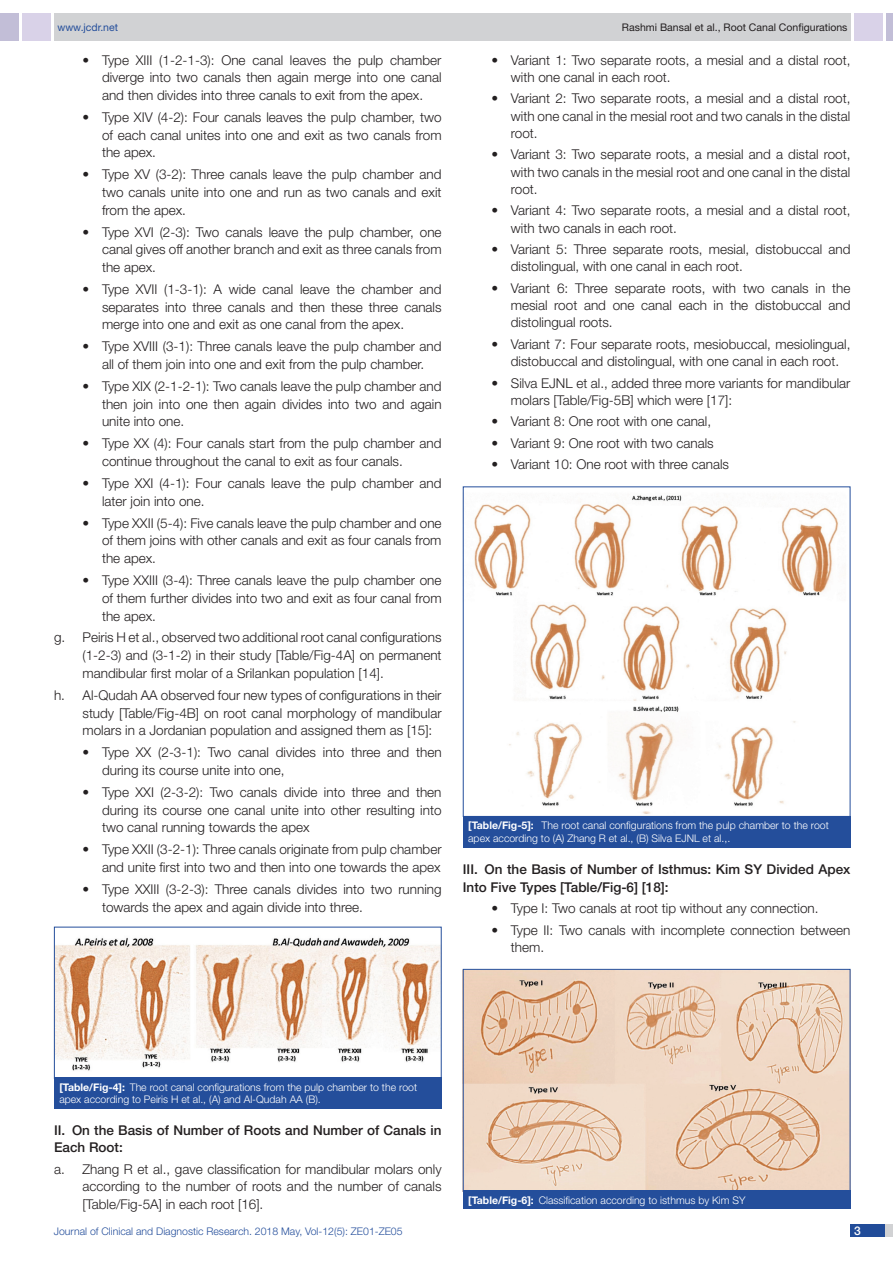
<style>
.page{position:relative;width:893px;height:1263px;background:#fff}
.page>*{position:absolute;margin:0;border:0;box-sizing:border-box;transform-origin:0 0}
.Bullet__sub{font:300 13.5px/17.7px "Helvetica Neue";color:#231f20;text-align:justify}
.Bullet_list{font:300 13.5px/17.7px "Helvetica Neue";color:#231f20;text-align:justify}
.Body_text{font:500 13.5px/17.2px "Helvetica Neue";color:#231f20}
.t1{font:500 12px "Helvetica Neue";color:#fff}
.TABLE_FIG{font:300 10.5px/12.6px "Helvetica Neue";color:#fff}
.t2{font:300 10.5px "Helvetica Neue";color:#244e9b}
.t3{font:10.5px "Helvetica Neue";color:#231f20}
.t4{font:10.5px "Helvetica Neue";color:#244e9b}
.s1{font-weight:500}
.s2{font-weight:700}
</style>
<div class="page">
<div style="left:54px;top:13px;width:796px;height:28px;background:#d1d2d4"></div>
<div style="left:0;top:13px;width:19px;height:28px;background:#c2bed7"></div>
<div style="left:22px;top:13px;width:29px;height:28px;background:#d9d2e8"></div>
<div style="left:886px;top:13px;width:7px;height:28px;background:#c2bed7"></div>
<div style="left:854px;top:13px;width:29px;height:28px;background:#d9d2e8"></div>
<div style="left:850px;top:1224px;width:43px;height:13px;background:#d1d2d4"></div>
<div style="left:850px;top:1224px;width:35px;height:13px;background:#214c99"></div>
<img style="left:56px;top:937px;width:384px;height:134px">
<div style="left:54px;top:927px;width:388px;height:152px;border:1px solid #244e9b"></div>
<div style="left:54px;top:1077px;width:388px;height:32px;background:#244e9b"></div>
<img style="left:474px;top:495px;width:365px;height:319px">
<div style="left:463px;top:816px;width:387px;height:31px;background:#244e9b"></div>
<img style="left:465px;top:971px;width:383px;height:219px">
<div style="left:463px;top:1190px;width:387px;height:19px;background:#244e9b"></div>
<p class="t4" style="left:57px;top:21px;width:62px">www.jcdr.net</p>
<p class="t3" style="left:622px;top:21px;width:227px">Rashmi Bansal et al., Root Canal Configurations</p>
<p class="Bullet__sub" style="left:102px;top:51px;width:341px;text-indent:-20px"><span class="s1">•</span> Type XIII (1-2-1-3): One canal leaves the pulp chamber diverge into two canals then again merge into one canal and then divides into three canals to exit from the apex.</p>
<p class="Bullet__sub" style="left:102px;top:108px;width:341px;text-indent:-20px"><span class="s1">•</span> Type XIV (4-2): Four canals leaves the pulp chamber, two of each canal unites into one and exit as two canals from the apex.</p>
<p class="Bullet__sub" style="left:102px;top:165px;width:341px;text-indent:-20px"><span class="s1">•</span> Type XV (3-2): Three canals leave the pulp chamber and two canals unite into one and run as two canals and exit from the apex.</p>
<p class="Bullet__sub" style="left:102px;top:223px;width:341px;text-indent:-20px"><span class="s1">•</span> Type XVI (2-3): Two canals leave the pulp chamber, one canal gives off another branch and exit as three canals from the apex.</p>
<p class="Bullet__sub" style="left:102px;top:280px;width:341px;text-indent:-20px"><span class="s1">•</span> Type XVII (1-3-1): A wide canal leave the chamber and separates into three canals and then these three canals merge into one and exit as one canal from the apex.</p>
<p class="Bullet__sub" style="left:82px;top:337px;width:361px;text-align:center"><span class="s1">•</span> Type XVIII (3-1): Three canals leave the pulp chamber and all of them join into one and exit from the pulp chamber.</p>
<p class="Bullet__sub" style="left:102px;top:377px;width:341px;text-indent:-20px"><span class="s1">•</span> Type XIX (2-1-2-1): Two canals leave the pulp chamber and then join into one then again divides into two and again unite into one.</p>
<p class="Bullet__sub" style="left:102px;top:434px;width:341px;text-indent:-20px"><span class="s1">•</span> Type XX (4): Four canals start from the pulp chamber and continue throughout the canal to exit as four canals.</p>
<p class="Bullet__sub" style="left:102px;top:474px;width:341px;text-indent:-20px"><span class="s1">•</span> Type XXI (4-1): Four canals leave the pulp chamber and later join into one.</p>
<p class="Bullet__sub" style="left:102px;top:514px;width:341px;text-indent:-20px"><span class="s1">•</span> Type XXII (5-4): Five canals leave the pulp chamber and one of them joins with other canals and exit as four canals from the apex.</p>
<p class="Bullet__sub" style="left:102px;top:571px;width:341px;text-indent:-20px"><span class="s1">•</span> Type XXIII (3-4): Three canals leave the pulp chamber one of them further divides into two and exit as four canal from the apex.</p>
<p class="Bullet_list" style="left:82px;top:628px;width:361px;text-indent:-28px">g. Peiris H et al., observed two additional root canal configurations (1-2-3) and (3-1-2) in their study [Table/Fig-4A] on permanent mandibular first molar of a Srilankan population [14].</p>
<p class="Bullet_list" style="left:82px;top:686px;width:361px;text-indent:-28px">h. Al-Qudah AA observed four new types of configurations in their study [Table/Fig-4B] on root canal morphology of mandibular molars in a Jordanian population and assigned them as [15]:</p>
<p class="Bullet__sub" style="left:102px;top:743px;width:341px;text-indent:-20px"><span class="s1">•</span> Type XX (2-3-1): Two canal divides into three and then during its course unite into one,</p>
<p class="Bullet__sub" style="left:102px;top:783px;width:341px;text-indent:-20px"><span class="s1">•</span> Type XXI (2-3-2): Two canals divide into three and then during its course one canal unite into other resulting into two canal running towards the apex</p>
<p class="Bullet__sub" style="left:82px;top:840px;width:361px;text-align:right"><span class="s1">•</span> Type XXII (3-2-1): Three canals originate from pulp chamber and unite first into two and then into one towards the apex</p>
<p class="Bullet__sub" style="left:102px;top:880px;width:341px;text-indent:-20px"><span class="s1">•</span> Type XXIII (3-2-3): Three canals divides into two running towards the apex and again divide into three.</p>
<p class="Bullet__sub" style="left:511px;top:51px;width:341px;line-height:17.2px;text-indent:-20px"><span class="s1">•</span> Variant 1: Two separate roots, a mesial and a distal root, with one canal in each root.</p>
<p class="Bullet__sub" style="left:511px;top:90px;width:341px;line-height:17.2px;text-indent:-20px"><span class="s1">•</span> Variant 2: Two separate roots, a mesial and a distal root, with one canal in the mesial root and two canals in the distal root.</p>
<p class="Bullet__sub" style="left:511px;top:146px;width:341px;line-height:17.2px;text-indent:-20px"><span class="s1">•</span> Variant 3: Two separate roots, a mesial and a distal root, with two canals in the mesial root and one canal in the distal root.</p>
<p class="Bullet__sub" style="left:511px;top:202px;width:341px;line-height:17.2px;text-indent:-20px"><span class="s1">•</span> Variant 4: Two separate roots, a mesial and a distal root, with two canals in each root.</p>
<p class="Bullet__sub" style="left:511px;top:240px;width:341px;line-height:17.2px;text-indent:-20px"><span class="s1">•</span> Variant 5: Three separate roots, mesial, distobuccal and distolingual, with one canal in each root.</p>
<p class="Bullet__sub" style="left:511px;top:279px;width:341px;line-height:17.2px;text-indent:-20px"><span class="s1">•</span> Variant 6: Three separate roots, with two canals in the mesial root and one canal each in the distobuccal and distolingual roots.</p>
<p class="Bullet__sub" style="left:511px;top:335px;width:341px;line-height:17.2px;text-indent:-20px"><span class="s1">•</span> Variant 7: Four separate roots, mesiobuccal, mesiolingual, distobuccal and distolingual, with one canal in each root.</p>
<p class="Bullet__sub" style="left:511px;top:374px;width:341px;line-height:17.2px;text-indent:-20px"><span class="s1">•</span> Silva EJNL et al., added three more variants for mandibular molars [Table/Fig-5B] which were [17]:</p>
<p class="Bullet__sub" style="left:491px;top:412px;width:221px"><span class="s1">•</span> Variant 8: One root with one canal,</p>
<p class="Bullet__sub" style="left:491px;top:434px;width:224px"><span class="s1">•</span> Variant 9: One root with two canals</p>
<p class="Bullet__sub" style="left:491px;top:455px;width:239px"><span class="s1">•</span> Variant 10: One root with three canals</p>
<p class="TABLE_FIG" style="left:468px;top:819px;width:362px"><span class="s2">[Table/Fig-5]:</span> The root canal configurations from the pulp chamber to the root apex according to (A) Zhang R et al., (B) Silva EJNL et al.,.</p>
<p class="Body_text" style="left:463px;top:861px;width:389px">III. On the Basis of Number of Isthmus: Kim SY Divided Apex<br>Into Five Types [Table/Fig-6] [18]:</p>
<p class="Bullet__sub" style="left:491px;top:899px;width:329px"><span class="s1">•</span> Type I: Two canals at root tip without any connection.</p>
<p class="Bullet__sub" style="left:511px;top:921px;width:341px;line-height:17.2px;text-indent:-20px"><span class="s1">•</span> Type II: Two canals with incomplete connection between them.</p>
<p class="TABLE_FIG" style="left:59px;top:1080px;width:359px"><span class="s2">[Table/Fig-4]:</span> The root canal configurations from the pulp chamber to the root apex according to Peiris H et al., (A) and Al-Qudah AA (B).</p>
<p class="Body_text" style="left:54px;top:1121px;width:389px">II. On the Basis of Number of Roots and Number of Canals in<br>Each Root:</p>
<p class="Bullet_list" style="left:82px;top:1160px;width:361px;text-indent:-28px">a. Zhang R et al., gave classification for mandibular molars only according to the number of roots and the number of canals [Table/Fig-5A] in each root [16].</p>
<p class="TABLE_FIG" style="left:468px;top:1194px;width:279px"><span class="s2">[Table/Fig-6]:</span> Classification according to isthmus by Kim SY</p>
<p class="t2" style="left:54px;top:1225px;width:350px">Journal of Clinical and Diagnostic Research. 2018 May, Vol-12(5): ZE01-ZE05</p>
<p class="t1" style="left:854px;top:1223px;width:8px">3</p>
</div>
